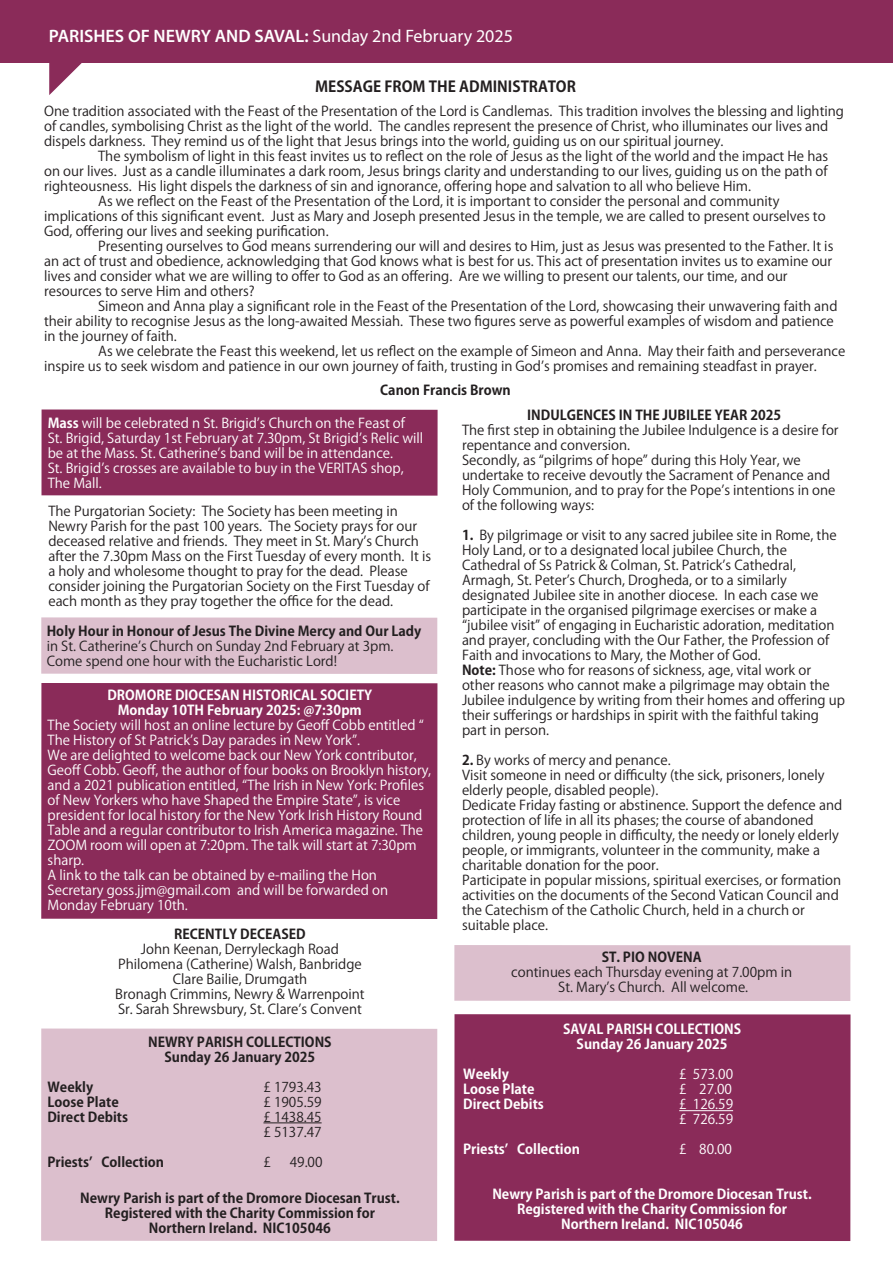
<style>
.page{position:relative;width:893px;height:1263px;background:#fff}
.page>*{position:absolute;margin:0;border:0;box-sizing:border-box;transform-origin:0 0}
.t1{font:600 18.45px "Myriad Pro";color:#fff}
.t2{font:600 18px "Myriad Pro";color:#fff}
.t3{font:700 15px "Koz Go Pro";color:#231f20}
.t4{font:13.5px/15px "Koz Go Pro";color:#231f20}
.t5{font:13.5px/15px "Koz Go Pro";color:#fff}
.t6{font:700 13.5px/15px "Koz Go Pro";color:#231f20;text-align:center}
.t7{font:700 13.5px/15px "Koz Go Pro";color:#fff;text-align:center}
.s1{font-weight:400}
.s2{font-weight:700}
</style>
<div class="page">
<div style="left:0;top:0;width:893px;height:62px;background:#8a2b59"></div>
<svg style="left:49px;top:62px;width:39px;height:33px"></svg>
<div style="left:41px;top:683px;width:396px;height:236px;background:#8a2b59"></div>
<div style="left:454px;top:1014px;width:396px;height:227px;background:#8a2b59"></div>
<hr style="left:679px;top:1110px;width:54px;height:1px;background:#fff">
<div style="left:454px;top:945px;width:396px;height:56px;background:#dcbfcd"></div>
<div style="left:41px;top:617px;width:396px;height:57px;background:#dcbfcd"></div>
<div style="left:41px;top:1028px;width:396px;height:213px;background:#dcbfcd"></div>
<hr style="left:263px;top:1122px;width:59px;height:1px;background:#231f20">
<div style="left:42px;top:409px;width:396px;height:87px;background:#8a2b59"></div>
<h1 class="t1" style="left:49px;top:24px;width:344px">SEAPATRICK PARISH: <span class="s1">Sunday 17th May 2015</span></h1>
<h2 class="t2" style="left:49px;top:24px;width:465px">PARISHES OF NEWRY AND SAVAL: <span class="s1">Sunday 2nd February 2025</span></h2>
<p class="t3" style="left:315px;top:77px;width:262px">MESSAGE FROM THE ADMINISTRATOR</p>
<p class="t4" style="left:44px;top:104px;width:801px">One tradition associated with the Feast of the Presentation of the Lord is Candlemas. This tradition involves the blessing and lighting of candles, symbolising Christ as the light of the world. The candles represent the presence of Christ, who illuminates our lives and dispels darkness. They remind us of the light that Jesus brings into the world, guiding us on our spiritual journey.</p>
<p class="t4" style="left:98px;top:149px;width:731px">The symbolism of light in this feast invites us to reflect on the role of Jesus as the light of the world and the impact He has</p>
<p class="t4" style="left:44px;top:164px;width:785px">on our lives. Just as a candle illuminates a dark room, Jesus brings clarity and understanding to our lives, guiding us on the path of</p>
<p class="t4" style="left:44px;top:179px;width:708px">righteousness. His light dispels the darkness of sin and ignorance, offering hope and salvation to all who believe Him.</p>
<p class="t4" style="left:98px;top:194px;width:683px">As we reflect on the Feast of the Presentation of the Lord, it is important to consider the personal and community</p>
<p class="t4" style="left:44px;top:209px;width:783px">implications of this significant event. Just as Mary and Joseph presented Jesus in the temple, we are called to present ourselves to</p>
<p class="t4" style="left:44px;top:224px;width:286px">God, offering our lives and seeking purification.</p>
<p class="t4" style="left:98px;top:239px;width:737px">Presenting ourselves to God means surrendering our will and desires to Him, just as Jesus was presented to the Father. It is</p>
<p class="t4" style="left:44px;top:254px;width:790px">an act of trust and obedience, acknowledging that God knows what is best for us. This act of presentation invites us to examine our</p>
<p class="t4" style="left:44px;top:269px;width:745px">lives and consider what we are willing to offer to God as an offering. Are we willing to present our talents, our time, and our</p>
<p class="t4" style="left:44px;top:284px;width:212px">resources to serve Him and others?</p>
<p class="t4" style="left:98px;top:299px;width:741px">Simeon and Anna play a significant role in the Feast of the Presentation of the Lord, showcasing their unwavering faith and</p>
<p class="t4" style="left:44px;top:314px;width:791px">their ability to recognise Jesus as the long-awaited Messiah. These two figures serve as powerful examples of wisdom and patience</p>
<p class="t4" style="left:44px;top:329px;width:134px">in the journey of faith.</p>
<p class="t4" style="left:98px;top:344px;width:749px">As we celebrate the Feast this weekend, let us reflect on the example of Simeon and Anna. May their faith and perseverance</p>
<p class="t4" style="left:44px;top:359px;width:774px">inspire us to seek wisdom and patience in our own journey of faith, trusting in Godʼs promises and remaining steadfast in prayer.</p>
<p class="t6" style="left:380px;top:384px;width:132px">Canon Francis Brown</p>
<p class="t6" style="left:527px;top:409px;width:256px">INDULGENCES IN THE JUBILEE YEAR 2025</p>
<p class="t4" style="left:462px;top:423px;width:378px">The first step in obtaining the Jubilee Indulgence is a desire for repentance and conversion.<br>Secondly, as “pilgrims of hope” during this Holy Year, we undertake to receive devoutly the Sacrament of Penance and Holy Communion, and to pray for the Popeʼs intentions in one of the following ways:</p>
<p class="t4" style="left:462px;top:528px;width:385px"><span class="s2">1.</span> By pilgrimage or visit to any sacred jubilee site in Rome, the Holy Land, or to a designated local jubilee Church, the Cathedral of Ss Patrick &amp; Colman, St. Patrickʼs Cathedral, Armagh, St. Peterʼs Church, Drogheda, or to a similarly designated Jubilee site in another diocese. In each case we participate in the organised pilgrimage exercises or make a “jubilee visit” of engaging in Eucharistic adoration, meditation and prayer, concluding with the Our Father, the Profession of Faith and invocations to Mary, the Mother of God.<br><span class="s2">Note:</span> Those who for reasons of sickness, age, vital work or other reasons who cannot make a pilgrimage may obtain the Jubilee indulgence by writing from their homes and offering up their sufferings or hardships in spirit with the faithful taking part in person.</p>
<p class="t4" style="left:462px;top:753px;width:382px"><span class="s2">2.</span> By works of mercy and penance.<br>Visit someone in need or difficulty (the sick, prisoners, lonely elderly people, disabled people).<br>Dedicate Friday fasting or abstinence. Support the defence and protection of life in all its phases; the course of abandoned children, young people in difficulty, the needy or lonely elderly people, or immigrants, volunteer in the community, make a charitable donation for the poor.<br>Participate in popular missions, spiritual exercises, or formation activities on the documents of the Second Vatican Council and the Catechism of the Catholic Church, held in a church or suitable place.</p>
<p class="t5" style="left:48px;top:416px;width:377px"><span class="s2">Mass</span> will be celebrated n St. Brigidʼs Church on the Feast of St. Brigid, Saturday 1st February at 7.30pm, St Brigidʼs Relic will be at the Mass. St. Catherineʼs band will be in attendance.<br>St. Brigidʼs crosses are available to buy in the VERITAS shop, The Mall.</p>
<p class="t4" style="left:48px;top:503px;width:384px">The Purgatorian Society: The Society has been meeting in Newry Parish for the past 100 years. The Society prays for our deceased relative and friends. They meet in St. Maryʼs Church after the 7.30pm Mass on the First Tuesday of every month. It is a holy and wholesome thought to pray for the dead. Please consider joining the Purgatorian Society on the First Tuesday of each month as they pray together the office for the dead.</p>
<p class="t6" style="left:47px;top:624px;width:376px">Holy Hour in Honour of Jesus The Divine Mercy and Our Lady</p>
<p class="t4" style="left:47px;top:639px;width:348px">in St. Catherineʼs Church on Sunday 2nd February at 3pm.<br>Come spend one hour with the Eucharistic Lord!</p>
<p class="t7" style="left:107px;top:688px;width:266px">DROMORE DIOCESAN HISTORICAL SOCIETY<br>Monday 10TH February 2025: @7:30pm</p>
<p class="t5" style="left:48px;top:718px;width:385px">The Society will host an online lecture by Geoff Cobb entitled “ The History of St Patrickʼs Day parades in New York”.<br>We are delighted to welcome back our New York contributor, Geoff Cobb. Geoff, the author of four books on Brooklyn history, and a 2021 publication entitled, “The Irish in New York: Profiles of New Yorkers who have Shaped the Empire State”, is vice president for local history for the New York Irish History Round Table and a regular contributor to Irish America magazine. The ZOOM room will open at 7:20pm. The talk will start at 7:30pm sharp.<br>A link to the talk can be obtained by e-mailing the Hon Secretary goss.jjm@gmail.com and will be forwarded on Monday February 10th.</p>
<p class="t6" style="left:174px;top:928px;width:133px">RECENTLY DECEASED</p>
<p class="t4" style="left:115px;top:942px;width:251px;text-align:center">John Keenan, Derryleckagh Road Philomena (Catherine) Walsh, Banbridge Clare Bailie, Drumgath<br>Bronagh Crimmins, Newry &amp; Warrenpoint Sr. Sarah Shrewsbury, St. Clareʼs Convent</p>
<p class="t6" style="left:602px;top:950px;width:102px">ST. PIO NOVENA</p>
<p class="t4" style="left:511px;top:965px;width:282px;text-align:center">continues each Thursday evening at 7.00pm in<br>St. Maryʼs Church. All welcome.</p>
<p class="t6" style="left:148px;top:1035px;width:185px">NEWRY PARISH COLLECTIONS<br>Sunday 26 January 2025</p>
<p class="t6" style="left:47px;top:1080px;width:47px">Weekly</p>
<p class="t4" style="left:263px;top:1079px;width:60px">£ 1793.43</p>
<p class="t6" style="left:47px;top:1095px;width:73px">Loose Plate</p>
<p class="t4" style="left:263px;top:1094px;width:60px">£ 1905.59</p>
<p class="t6" style="left:47px;top:1110px;width:82px">Direct Debits</p>
<p class="t4" style="left:263px;top:1109px;width:60px">£ 1438.45 £ 5137.47</p>
<p class="t6" style="left:47px;top:1155px;width:118px">Priestsʼ Collection</p>
<p class="t4" style="left:263px;top:1154px;width:9px">£</p>
<p class="t4" style="left:290px;top:1154px;width:34px">49.00</p>
<p class="t6" style="left:80px;top:1191px;width:321px">Newry Parish is part of the Dromore Diocesan Trust.<br>Registered with the Charity Commission for<br>Northern Ireland. NIC105046</p>
<p class="t7" style="left:563px;top:1023px;width:180px">SAVAL PARISH COLLECTIONS<br>Sunday 26 January 2025</p>
<p class="t7" style="left:463px;top:1068px;width:47px">Weekly</p>
<p class="t5" style="left:679px;top:1067px;width:55px">£ 573.00</p>
<p class="t7" style="left:463px;top:1083px;width:73px">Loose Plate</p>
<p class="t5" style="left:679px;top:1082px;width:54px">£ 27.00</p>
<p class="t7" style="left:463px;top:1098px;width:82px">Direct Debits</p>
<p class="t5" style="left:679px;top:1097px;width:55px">£ 126.59 £ 726.59</p>
<p class="t7" style="left:463px;top:1143px;width:118px">Priestsʼ Collection</p>
<p class="t5" style="left:679px;top:1142px;width:54px">£ 80.00</p>
<p class="t7" style="left:492px;top:1188px;width:321px">Newry Parish is part of the Dromore Diocesan Trust.<br>Registered with the Charity Commission for<br>Northern Ireland. NIC105046</p>
</div>
